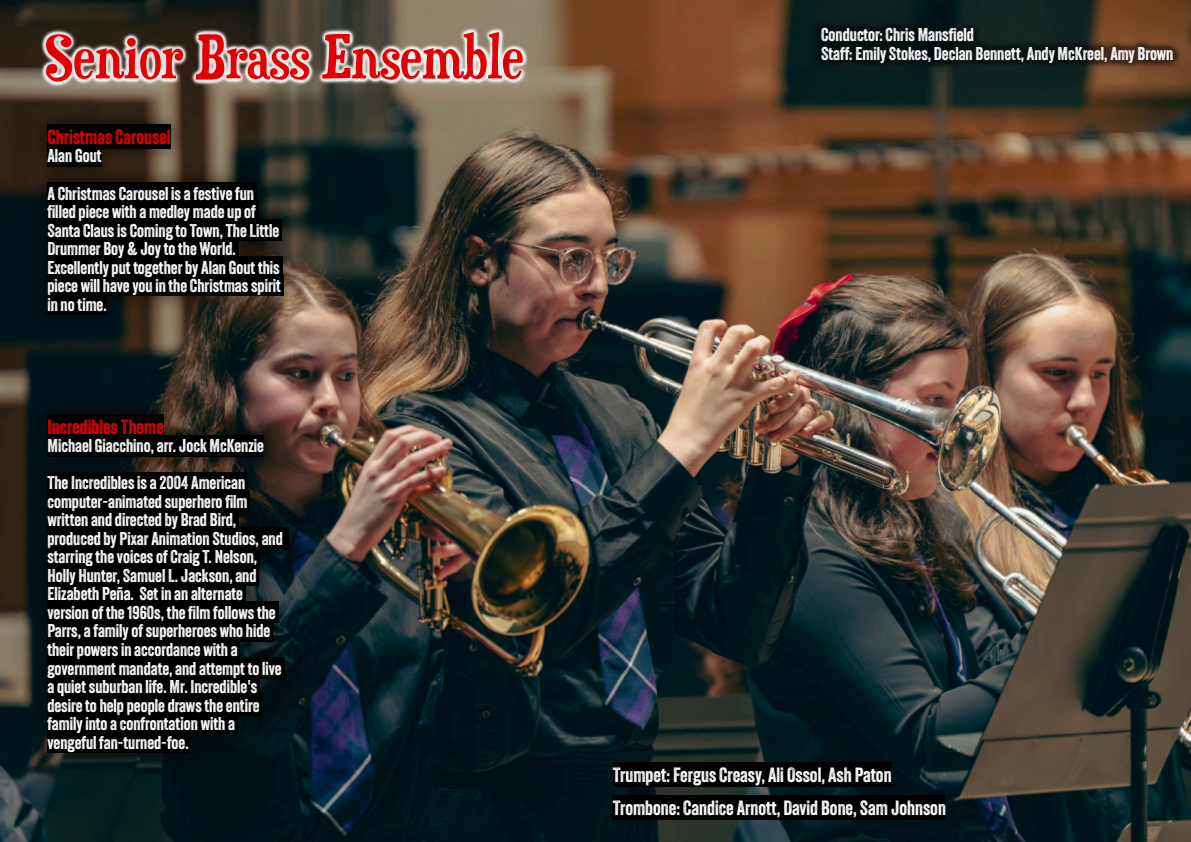
<style>
.page{position:relative;width:1191px;height:842px;background:#fff}
.page>*{position:absolute;margin:0;border:0;box-sizing:border-box;transform-origin:0 0}
.t1{font:56.5px "Duality";color:#e30005}
.t2{font:20px "Veneer";color:#fff}
.t3{font:20px "Veneer";color:#e30004}
.t4{font:18px "Veneer";color:#fff}
</style>
<div class="page">
<img style="left:0;top:0;width:1191px;height:842px">
<div style="left:612px;top:762px;width:279px;height:25px;background:#000"></div>
<div style="left:612px;top:795px;width:334px;height:24px;background:#000"></div>
<img style="left:812px;top:18px;width:370px;height:54px">
<img style="left:29px;top:106px;width:279px;height:666px">
<div style="left:47px;top:125px;width:124px;height:24px;background:#000"></div>
<div style="left:47px;top:145px;width:55px;height:22px;background:#000"></div>
<div style="left:47px;top:182px;width:210px;height:22px;background:#000"></div>
<div style="left:47px;top:201px;width:211px;height:21px;background:#000"></div>
<div style="left:47px;top:219px;width:235px;height:22px;background:#000"></div>
<div style="left:47px;top:238px;width:192px;height:21px;background:#000"></div>
<div style="left:47px;top:256px;width:235px;height:22px;background:#000"></div>
<div style="left:47px;top:275px;width:237px;height:21px;background:#000"></div>
<div style="left:47px;top:293px;width:60px;height:22px;background:#000"></div>
<div style="left:47px;top:414px;width:117px;height:25px;background:#000"></div>
<div style="left:47px;top:435px;width:217px;height:22px;background:#000"></div>
<div style="left:47px;top:472px;width:201px;height:22px;background:#000"></div>
<div style="left:47px;top:490px;width:203px;height:22px;background:#000"></div>
<div style="left:47px;top:509px;width:192px;height:22px;background:#000"></div>
<div style="left:47px;top:527px;width:242px;height:22px;background:#000"></div>
<div style="left:47px;top:546px;width:213px;height:22px;background:#000"></div>
<div style="left:47px;top:564px;width:212px;height:22px;background:#000"></div>
<div style="left:47px;top:583px;width:199px;height:22px;background:#000"></div>
<div style="left:47px;top:601px;width:231px;height:22px;background:#000"></div>
<div style="left:47px;top:620px;width:226px;height:22px;background:#000"></div>
<div style="left:47px;top:638px;width:193px;height:22px;background:#000"></div>
<div style="left:47px;top:657px;width:237px;height:22px;background:#000"></div>
<div style="left:47px;top:675px;width:213px;height:22px;background:#000"></div>
<div style="left:47px;top:694px;width:215px;height:22px;background:#000"></div>
<div style="left:47px;top:712px;width:191px;height:22px;background:#000"></div>
<div style="left:47px;top:731px;width:142px;height:22px;background:#000"></div>
<img style="left:41px;top:26px;width:487px;height:61px">
<p class="t1" style="left:45px;top:35px;width:480px">Senior Brass Ensemble</p>
<p class="t3" style="left:47px;top:129px;width:125px">Christmas Carousel</p>
<p class="t4" style="left:47px;top:149px;width:56px">Alan Gout</p>
<p class="t4" style="left:47px;top:186px;width:208px">A Christmas Carousel is a festive fun</p>
<p class="t4" style="left:47px;top:205px;width:210px">filled piece with a medley made up of</p>
<p class="t4" style="left:47px;top:223px;width:233px">Santa Claus is Coming to Town, The Little</p>
<p class="t4" style="left:47px;top:242px;width:190px">Drummer Boy &amp; Joy to the World.</p>
<p class="t4" style="left:47px;top:260px;width:234px">Excellently put together by Alan Gout this</p>
<p class="t4" style="left:47px;top:279px;width:235px">piece will have you in the Christmas spirit</p>
<p class="t4" style="left:47px;top:297px;width:61px">in no time.</p>
<p class="t3" style="left:47px;top:419px;width:118px">Incredibles Theme</p>
<p class="t4" style="left:47px;top:439px;width:218px">Michael Giacchino, arr. Jock McKenzie</p>
<p class="t4" style="left:47px;top:476px;width:199px">The Incredibles is a 2004 American</p>
<p class="t4" style="left:47px;top:495px;width:202px">computer-animated superhero film</p>
<p class="t4" style="left:47px;top:513px;width:190px">written and directed by Brad Bird,</p>
<p class="t4" style="left:47px;top:532px;width:237px">produced by Pixar Animation Studios, and</p>
<p class="t4" style="left:47px;top:550px;width:211px">starring the voices of Craig T. Nelson,</p>
<p class="t4" style="left:47px;top:569px;width:211px">Holly Hunter, Samuel L. Jackson, and</p>
<p class="t4" style="left:47px;top:587px;width:197px">Elizabeth Peña. Set in an alternate</p>
<p class="t4" style="left:47px;top:606px;width:230px">version of the 1960s, the film follows the</p>
<p class="t4" style="left:47px;top:624px;width:224px">Parrs, a family of superheroes who hide</p>
<p class="t4" style="left:47px;top:643px;width:192px">their powers in accordance with a</p>
<p class="t4" style="left:47px;top:661px;width:236px">government mandate, and attempt to live</p>
<p class="t4" style="left:47px;top:680px;width:212px">a quiet suburban life. Mr. Incredible's</p>
<p class="t4" style="left:47px;top:698px;width:214px">desire to help people draws the entire</p>
<p class="t4" style="left:47px;top:717px;width:189px">family into a confrontation with a</p>
<p class="t4" style="left:47px;top:735px;width:143px">vengeful fan-turned-foe.</p>
<p class="t4" style="left:821px;top:28px;width:154px">Conductor: Chris Mansfield</p>
<p class="t4" style="left:821px;top:46px;width:354px">Staff: Emily Stokes, Declan Bennett, Andy McKreel, Amy Brown</p>
<p class="t2" style="left:612px;top:767px;width:280px">Trumpet: Fergus Creasy, Ali Ossol, Ash Paton</p>
<p class="t2" style="left:612px;top:800px;width:335px">Trombone: Candice Arnott, David Bone, Sam Johnson</p>
</div>
